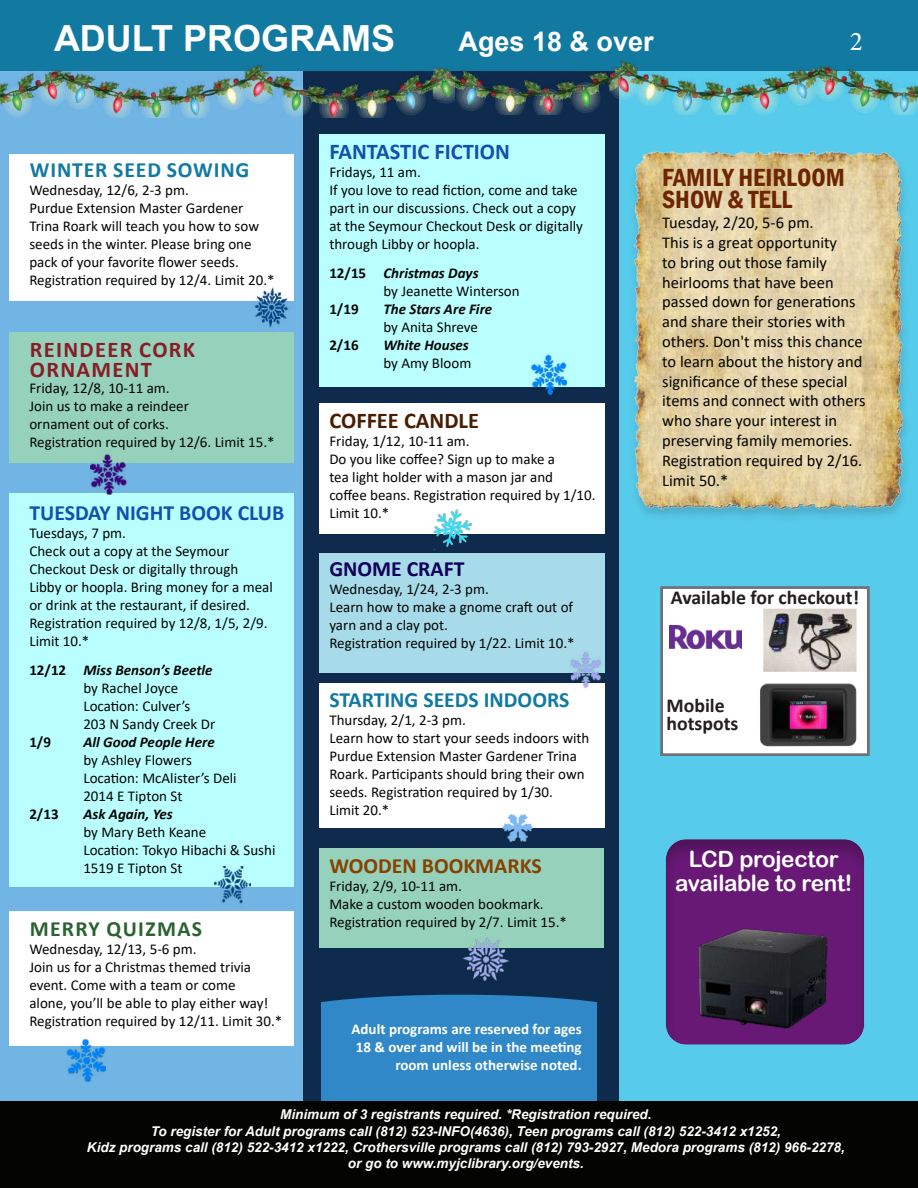
<style>
.page{position:relative;width:918px;height:1188px;background:#fff}
.page>*{position:absolute;margin:0;border:0;box-sizing:border-box;transform-origin:0 0}
.t1{font:700 36px "Arial";color:#fff}
.t2{font:700 27px "Arial";color:#fff}
.t3{font:27px "Minion Pro";color:#fff}
.t4{font:600 condensed 25.5px/22.5px "Franklin Gothic";color:#6c2500}
.t5{font:22.5px/24px "Arial Rounded MT Bold";letter-spacing:-.01em;color:#fff;text-align:center}
.t6{font:700 22.5px/19.5px "Calibri";letter-spacing:.06em;color:#881d27}
.t7{font:700 22.5px "Calibri";color:#1250ae}
.t8{font:700 22.5px "Calibri";color:#4a1c00}
.t9{font:700 21.75px "Calibri";color:#127aa1}
.t10{font:700 21.75px "Calibri";color:#1250ae}
.t11{font:700 21.75px "Calibri";letter-spacing:.04em;color:#127aa1}
.t12{font:700 21.75px "Calibri";color:#874100}
.t13{font:700 21.75px "Calibri";letter-spacing:.06em;color:#2c6230}
.t14{font:700 21.75px "Calibri";color:#120059}
.t15{font:700 19.8px/18.1px "Calibri";color:#231f20}
.t16{font:16.5px/19.8px "Calibri";color:#040503}
.t17{font:15px/18px "Calibri";color:#040503}
.t18{font:700 15px/18px "Calibri";color:#fff;text-align:right}
.t19{font:italic 700 15px "Calibri";color:#040503}
.t20{font:700 15px "Calibri";color:#040503}
.t21{font:italic 700 13.5px/16.2px "Arial";color:#fff;text-align:center}
.s1{font-weight:700}
.s2{font-weight:700;font-style:italic}
</style>
<div class="page">
<div style="left:0;top:118px;width:303px;height:983px;background:#71b5e4"></div>
<div style="left:10px;top:912px;width:284px;height:134px;background:#fff"></div>
<div style="left:10px;top:154px;width:284px;height:146px;background:#fff"></div>
<div style="left:10px;top:332px;width:284px;height:130px;background:#96d2bb"></div>
<div style="left:10px;top:493px;width:284px;height:393px;background:#baffff"></div>
<div style="left:303px;top:70px;width:317px;height:1047px;background:#0e2a4d"></div>
<div style="left:319px;top:134px;width:285px;height:252px;background:#baffff"></div>
<div style="left:319px;top:403px;width:285px;height:130px;background:#fff"></div>
<div style="left:319px;top:553px;width:285px;height:120px;background:#a7dbe9"></div>
<div style="left:319px;top:684px;width:285px;height:144px;background:#fff"></div>
<div style="left:320px;top:849px;width:284px;height:99px;background:#96d2bb"></div>
<div style="left:620px;top:66px;width:298px;height:1037px;background:#57cbeb"></div>
<div style="left:0;top:0;width:918px;height:70px;background:#127aa1"></div>
<div style="left:321px;top:995px;width:276px;height:106px;background:#3088c8"></div>
<div style="left:662px;top:588px;width:206px;height:167px;background:#fff"></div>
<div style="left:660px;top:586px;width:210px;height:170px;border:3px solid #6f7073"></div>
<img style="left:669px;top:626px;width:72px;height:22px">
<img style="left:764px;top:609px;width:92px;height:62px">
<img style="left:760px;top:683px;width:97px;height:64px">
<div style="left:664px;top:837px;width:201px;height:209px;background:#231f20;opacity:.24"></div>
<img style="left:696px;top:925px;width:134px;height:105px">
<div style="left:628px;top:150px;width:284px;height:373px;background:#231f20;opacity:.18"></div>
<img style="left:633px;top:150px;width:270px;height:359px">
<img style="left:497px;top:814px;width:44px;height:35px">
<img style="left:434px;top:509px;width:41px;height:38px">
<img style="left:210px;top:866px;width:40px;height:41px">
<img style="left:254px;top:287px;width:40px;height:45px">
<img style="left:463px;top:937px;width:46px;height:45px">
<img style="left:559px;top:647px;width:46px;height:47px">
<img style="left:63px;top:1038px;width:42px;height:44px">
<img style="left:527px;top:354px;width:40px;height:41px">
<img style="left:91px;top:454px;width:40px;height:40px">
<img style="left:454px;top:60px;width:464px;height:55px">
<img style="left:0;top:65px;width:454px;height:53px">
<div style="left:0;top:1101px;width:918px;height:87px;background:#040503"></div>
<h1 class="t1" style="left:54px;top:13px;width:343px">ADULT PROGRAMS</h1>
<h2 class="t3" style="left:850px;top:23px;width:14px">2</h2>
<h2 class="t2" style="left:459px;top:22px;width:197px">Ages 18 &amp; over</h2>
<h3 class="t11" style="left:30px;top:155px;width:221px">WINTER SEED SOWING</h3>
<p class="t17" style="left:29px;top:181px;width:247px">Wednesday, 12/6, 2-3 pm.<br>Purdue Extension Master Gardener Trina Roark will teach you how to sow seeds in the winter. Please bring one pack of your favorite flower seeds.<br>Registration required by 12/4. Limit 20.*</p>
<h3 class="t6" style="left:30px;top:340px;width:167px">REINDEER CORK<br>ORNAMENT</h3>
<p class="t17" style="left:29px;top:379px;width:247px">Friday, 12/8, 10-11 am.<br>Join us to make a reindeer<br>ornament out of corks.<br>Registration required by 12/6. Limit 15.*</p>
<h3 class="t10" style="left:29px;top:497px;width:256px">TUESDAY NIGHT BOOK CLUB</h3>
<p class="t17" style="left:29px;top:523px;width:245px">Tuesdays, 7 pm.<br>Check out a copy at the Seymour<br>Checkout Desk or digitally through<br>Libby or hoopla. Bring money for a meal or drink at the restaurant, if desired.<br>Registration required by 12/8, 1/5, 2/9.<br>Limit 10.*</p>
<p class="t17" style="left:83px;top:660px;width:133px;text-indent:-54px"><span class="s1">12/12</span> <span class="s2">Miss Benson’s Beetle </span>by Rachel Joyce<br>Location: Culver’s<br>203 N Sandy Creek Dr</p>
<p class="t20" style="left:29px;top:731px;width:23px">1/9</p>
<p class="t19" style="left:83px;top:731px;width:133px">All Good People Here</p>
<p class="t17" style="left:83px;top:750px;width:155px">by Ashley Flowers<br>Location: McAlister’s Deli<br>2014 E Tipton St</p>
<p class="t20" style="left:29px;top:803px;width:31px">2/13</p>
<p class="t19" style="left:83px;top:803px;width:91px">Ask Again, Yes</p>
<p class="t17" style="left:83px;top:822px;width:194px">by Mary Beth Keane<br>Location: Tokyo Hibachi &amp; Sushi<br>1519 E Tipton St</p>
<h3 class="t13" style="left:30px;top:914px;width:174px">MERRY QUIZMAS</h3>
<p class="t17" style="left:29px;top:940px;width:254px">Wednesday, 12/13, 5-6 pm.<br>Join us for a Christmas themed trivia event. Come with a team or come<br>alone, you’ll be able to play either way!<br>Registration required by 12/11. Limit 30.*</p>
<h3 class="t7" style="left:329px;top:136px;width:182px">FANTASTIC FICTION</h3>
<p class="t17" style="left:329px;top:163px;width:255px">Fridays, 11 am.<br>If you love to read fiction, come and take part in our discussions. Check out a copy at the Seymour Checkout Desk or digitally through Libby or hoopla.</p>
<p class="t17" style="left:383px;top:264px;width:138px;text-indent:-54px"><span class="s1">12/15</span> <span class="s2">Christmas Days<br></span>by Jeanette Winterson</p>
<p class="t20" style="left:329px;top:299px;width:31px">1/19</p>
<p class="t19" style="left:383px;top:299px;width:110px">The Stars Are Fire</p>
<p class="t17" style="left:383px;top:318px;width:96px">by Anita Shreve</p>
<p class="t20" style="left:329px;top:335px;width:31px">2/16</p>
<p class="t19" style="left:383px;top:335px;width:87px">White Houses</p>
<p class="t17" style="left:383px;top:354px;width:89px">by Amy Bloom</p>
<h3 class="t8" style="left:329px;top:404px;width:151px">COFFEE CANDLE</h3>
<p class="t17" style="left:329px;top:431px;width:268px">Friday, 1/12, 10-11 am.<br>Do you like coffee? Sign up to make a<br>tea light holder with a mason jar and<br>coffee beans. Registration required by 1/10.<br>Limit 10.*</p>
<h3 class="t14" style="left:329px;top:554px;width:137px">GNOME CRAFT</h3>
<p class="t17" style="left:329px;top:580px;width:247px">Wednesday, 1/24, 2-3 pm.<br>Learn how to make a gnome craft out of yarn and a clay pot.<br>Registration required by 1/22. Limit 10.*</p>
<h3 class="t9" style="left:329px;top:684px;width:241px">STARTING SEEDS INDOORS</h3>
<p class="t17" style="left:329px;top:710px;width:262px">Thursday, 2/1, 2-3 pm.<br>Learn how to start your seeds indoors with<br>Purdue Extension Master Gardener Trina<br>Roark. Participants should bring their own seeds. Registration required by 1/30.<br>Limit 20.*</p>
<h3 class="t12" style="left:329px;top:851px;width:214px">WOODEN BOOKMARKS</h3>
<p class="t17" style="left:329px;top:877px;width:239px">Friday, 2/9, 10-11 am.<br>Make a custom wooden bookmark.<br>Registration required by 2/7. Limit 15.*</p>
<p class="t18" style="left:352px;top:1020px;width:232px">Adult programs are reserved for ages<br>18 &amp; over and will be in the meeting room unless otherwise noted.</p>
<h3 class="t4" style="left:662px;top:166px;width:184px">FAMILY HEIRLOOM<br>SHOW &amp; TELL</h3>
<p class="t16" style="left:662px;top:212px;width:205px">Tuesday, 2/20, 5-6 pm.<br>This is a great opportunity<br>to bring out those family heirlooms that have been passed down for generations and share their stories with others. Don't miss this chance to learn about the history and significance of these special items and connect with others who share your interest in preserving family memories.<br>Registration required by 2/16.<br>Limit 50.*</p>
<h3 class="t15" style="left:671px;top:588px;width:190px">Available for checkout!</h3>
<h3 class="t15" style="left:666px;top:696px;width:73px">Mobile hotspots</h3>
<h3 class="t5" style="left:675px;top:847px;width:179px">LCD projector available to rent!</h3>
<p class="t21" style="left:87px;top:1107px;width:759px">Minimum of 3 registrants required. *Registration required.<br>To register for Adult programs call (812) 523-INFO(4636), Teen programs call (812) 522-3412 x1252,<br>Kidz programs call (812) 522-3412 x1222, Crothersville programs call (812) 793-2927, Medora programs (812) 966-2278, or go to www.myjclibrary.org/events.</p>
</div>
